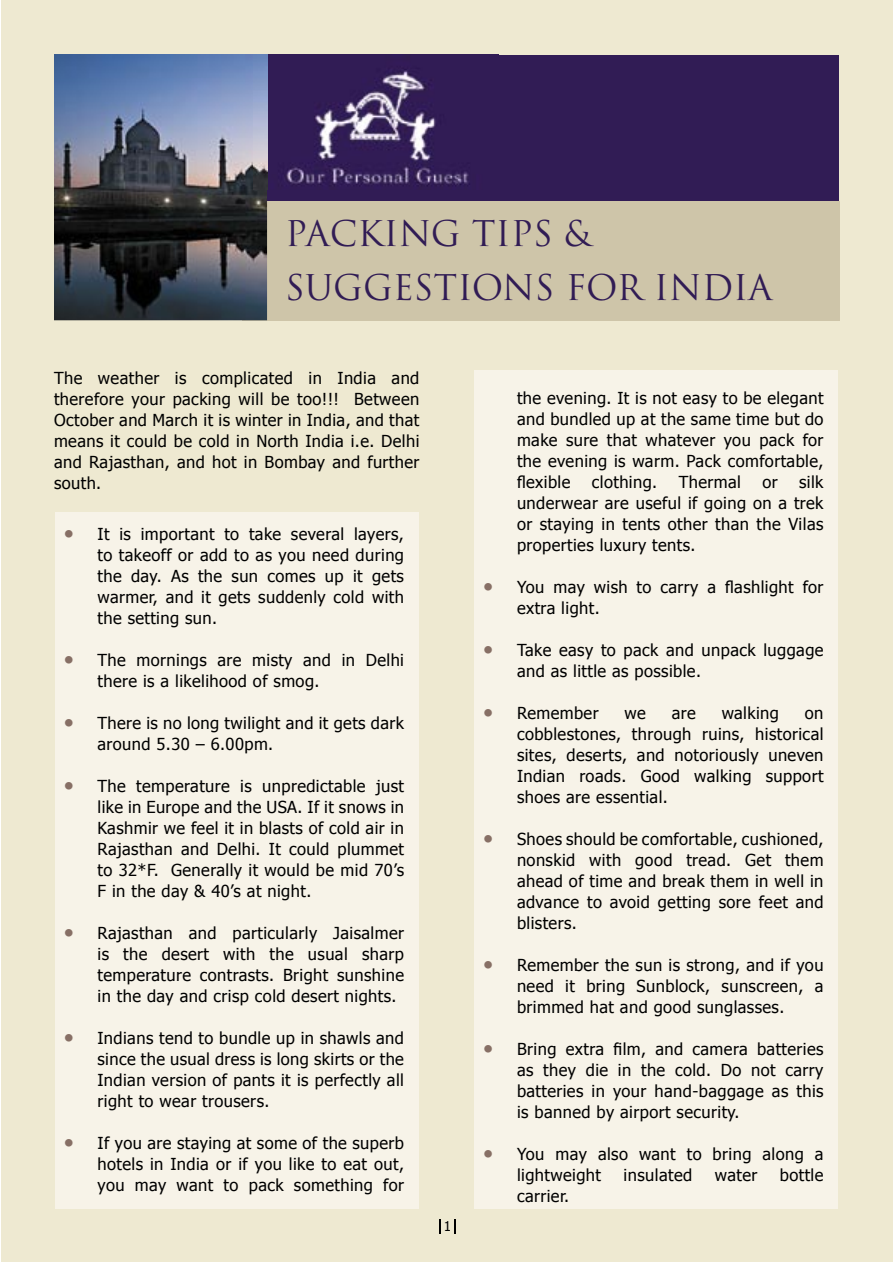
<style>
.page{position:relative;width:893px;height:1263px;background:#fff}
.page>*{position:absolute;margin:0;border:0;box-sizing:border-box;transform-origin:0 0}
.t1{font:34.5px/54px "Trajan Pro";color:#311c55}
.t2{font:16.5px/21px "Tahoma";letter-spacing:.025em;color:#000;text-align:justify}
.t3{font:13.5px "Tahoma";color:#000}
</style>
<div class="page">
<div style="left:1px;top:1px;width:891px;height:1261px;background:#eee9d1"></div>
<svg style="left:439px;top:1219px;width:2px;height:14px"></svg>
<svg style="left:454px;top:1219px;width:2px;height:14px"></svg>
<div style="left:261px;top:55px;width:578px;height:248px;background:#311c55"></div>
<div style="left:242px;top:201px;width:597px;height:120px;background:#cec5a9"></div>
<img style="left:54px;top:54px;width:213px;height:266px">
<img style="left:254px;top:55px;width:215px;height:134px">
<div style="left:55px;top:512px;width:364px;height:697px;background:#f7f3e8"></div>
<div style="left:474px;top:370px;width:364px;height:839px;background:#f7f3e8"></div>
<h1 class="t1" style="left:285px;top:206px;width:489px">PACKING TIPS &amp;<br>SUGGESTIONS FOR INDIA</h1>
<p class="t2" style="left:54px;top:366px;width:367px">The weather is complicated in India and therefore your packing will be too!!! Between October and March it is winter in India, and that means it could be cold in North India i.e. Delhi and Rajasthan, and hot in Bombay and further south.</p>
<p class="t2" style="left:97px;top:523px;width:308px;text-indent:-32px"><sup>■</sup> It is important to take several layers, to takeoff or add to as you need during the day. As the sun comes up it gets warmer, and it gets suddenly cold with the setting sun.</p>
<p class="t2" style="left:97px;top:649px;width:308px;text-indent:-32px"><sup>■</sup> The mornings are misty and in Delhi there is a likelihood of smog.</p>
<p class="t2" style="left:97px;top:712px;width:308px;text-indent:-32px"><sup>■</sup> There is no long twilight and it gets dark around 5.30 – 6.00pm.</p>
<p class="t2" style="left:97px;top:775px;width:308px;text-indent:-32px"><sup>■</sup> The temperature is unpredictable just like in Europe and the USA. If it snows in Kashmir we feel it in blasts of cold air in Rajasthan and Delhi. It could plummet to 32*F. Generally it would be mid 70’s F in the day &amp; 40’s at night.</p>
<p class="t2" style="left:97px;top:922px;width:308px;text-indent:-32px"><sup>■</sup> Rajasthan and particularly Jaisalmer is the desert with the usual sharp temperature contrasts. Bright sunshine in the day and crisp cold desert nights.</p>
<p class="t2" style="left:97px;top:1027px;width:308px;text-indent:-32px"><sup>■</sup> Indians tend to bundle up in shawls and since the usual dress is long skirts or the Indian version of pants it is perfectly all right to wear trousers.</p>
<p class="t2" style="left:97px;top:1132px;width:308px;text-indent:-32px"><sup>■</sup> If you are staying at some of the superb hotels in India or if you like to eat out, you may want to pack something for</p>
<p class="t3" style="left:444px;top:1217px;width:9px">1</p>
<p class="t2" style="left:517px;top:387px;width:308px">the evening. It is not easy to be elegant and bundled up at the same time but do make sure that whatever you pack for the evening is warm. Pack comfortable, flexible</p>
<p class="t2" style="left:517px;top:471px;width:308px;text-indent:282px">silk underwear are useful if going on a trek or staying in tents other than the Vilas properties luxury tents.</p>
<p class="t2" style="left:517px;top:576px;width:308px;text-indent:-32px"><sup>■</sup> You may wish to carry a flashlight for extra light.</p>
<p class="t2" style="left:517px;top:639px;width:308px;text-indent:-32px"><sup>■</sup> Take easy to pack and unpack luggage and as little as possible.</p>
<p class="t2" style="left:485px;top:702px;width:116px"><sup>■</sup> Remember</p>
<p class="t2" style="left:625px;top:702px;width:23px">we</p>
<p class="t2" style="left:672px;top:702px;width:26px">are</p>
<p class="t2" style="left:722px;top:702px;width:59px">walking</p>
<p class="t2" style="left:592px;top:471px;width:67px">clothing.</p>
<p class="t2" style="left:679px;top:471px;width:64px">Thermal</p>
<p class="t2" style="left:762px;top:471px;width:17px">or</p>
<p class="t2" style="left:517px;top:702px;width:308px;text-indent:288px">on cobblestones, through ruins, historical sites, deserts, and notoriously uneven Indian roads. Good walking support shoes are essential.</p>
<p class="t2" style="left:517px;top:828px;width:308px;text-indent:-32px"><sup>■</sup> Shoes should be comfortable, cushioned, nonskid with good tread. Get them ahead of time and break them in well in advance to avoid getting sore feet and blisters.</p>
<p class="t2" style="left:517px;top:954px;width:308px;text-indent:-32px"><sup>■</sup> Remember the sun is strong, and if you need it bring Sunblock, sunscreen, a brimmed hat and good sunglasses.</p>
<p class="t2" style="left:517px;top:1038px;width:308px;text-indent:-32px"><sup>■</sup> Bring extra film, and camera batteries as they die in the cold. Do not carry batteries in your hand-baggage as this is banned by airport security.</p>
<p class="t2" style="left:517px;top:1143px;width:308px;text-indent:-32px"><sup>■</sup> You may also want to bring along a lightweight</p>
<p class="t2" style="left:624px;top:1164px;width:70px">insulated</p>
<p class="t2" style="left:715px;top:1164px;width:44px">water</p>
<p class="t2" style="left:780px;top:1164px;width:45px">bottle</p>
<p class="t2" style="left:517px;top:1185px;width:54px">carrier.</p>
</div>
